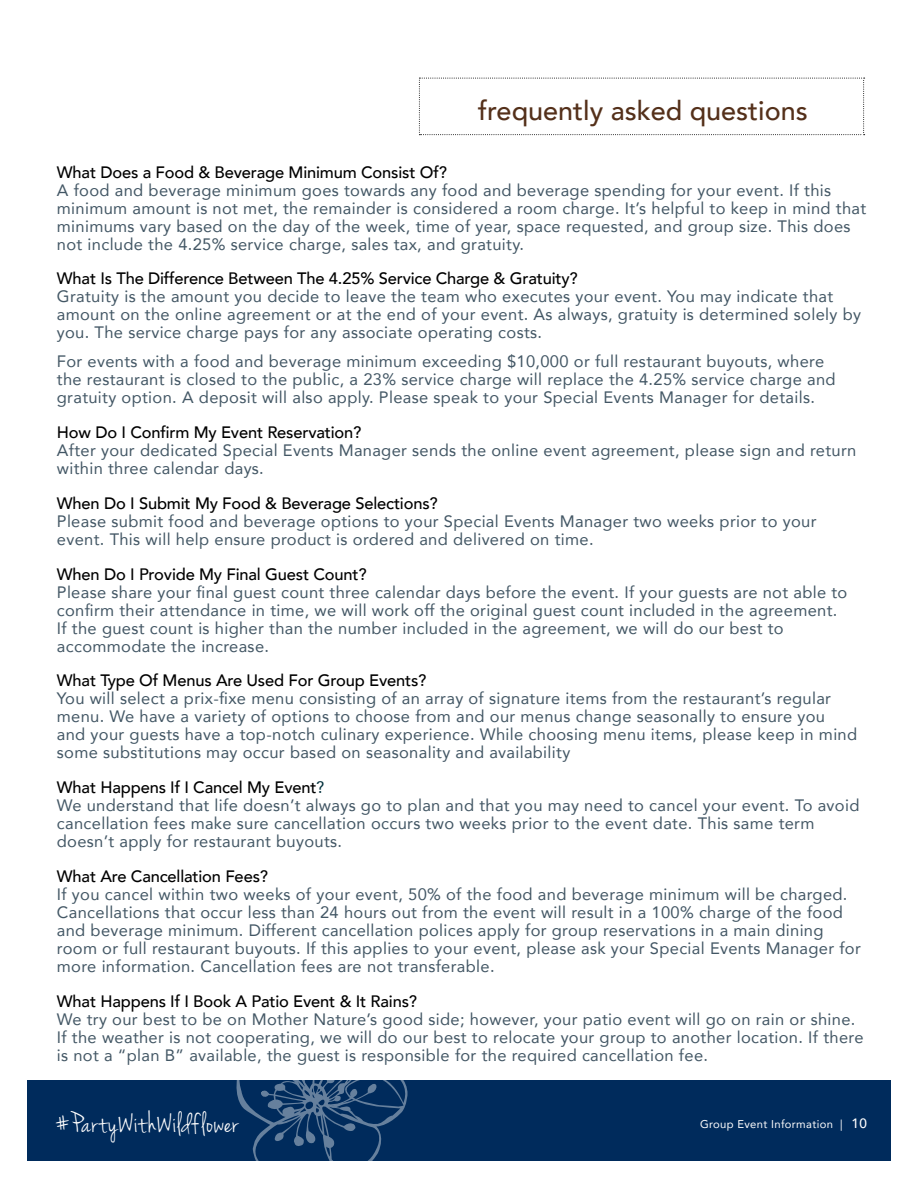
<style>
.page{position:relative;width:918px;height:1188px;background:#fff}
.page>*{position:absolute;margin:0;border:0;box-sizing:border-box;transform-origin:0 0}
.t1{font:30px "Jenna Sue";letter-spacing:.03em;color:#fff}
.t2{font:500 27px "Avenir";color:#54301a}
.t3{font:16.5px/18px "Avenir";letter-spacing:.02em;color:#435765}
.t4{font:500 16.5px "Avenir";letter-spacing:-.01em;color:#000}
.t5{font:11.25px "Avenir";letter-spacing:.03em;color:#fff}
.s1{font-weight:500;color:#000}
.s2{color:#002f3b}
.s3{font-weight:500;font-size:13.5px}
</style>
<div class="page">
<div style="left:27px;top:1080px;width:864px;height:81px;background:#002b5c"></div>
<svg style="left:236px;top:1080px;width:172px;height:81px"></svg>
<svg style="left:419px;top:78px;width:446px;height:57px"></svg>
<h2 class="t2" style="left:478px;top:87px;width:331px">frequently asked questions</h2>
<p class="t4" style="left:57px;top:158px;width:392px">What Does a Food &amp; Beverage Minimum Consist Of?</p>
<p class="t3" style="left:57px;top:180px;width:811px">A food and beverage minimum goes towards any food and beverage spending for your event. If this minimum amount is not met, the remainder is considered a room charge. It’s helpful to keep in mind that minimums vary based on the day of the week, time of year, space requested, and group size. This does not include the 4.25% service charge, sales tax, and gratuity.</p>
<p class="t4" style="left:57px;top:264px;width:522px">What Is The Difference Between The 4.25% Service Charge &amp; Gratuity?</p>
<p class="t3" style="left:57px;top:287px;width:806px">Gratuity is the amount you decide to leave the team who executes your event. You may indicate that amount on the online agreement or at the end of your event. As always, gratuity is determined solely by you. The service charge pays for any associate operating costs.</p>
<p class="t3" style="left:57px;top:352px;width:780px">For events with a food and beverage minimum exceeding $10,000 or full restaurant buyouts, where the restaurant is closed to the public, a 23% service charge will replace the 4.25% service charge and gratuity option. A deposit will also apply. Please speak to your Special Events Manager for details.</p>
<p class="t4" style="left:57px;top:418px;width:306px">How Do I Confirm My Event Reservation?</p>
<p class="t3" style="left:57px;top:441px;width:801px">After your dedicated Special Events Manager sends the online event agreement, please sign and return within three calendar days.</p>
<p class="t4" style="left:57px;top:489px;width:382px">When Do I Submit My Food &amp; Beverage Selections?</p>
<p class="t3" style="left:57px;top:512px;width:761px">Please submit food and beverage options to your Special Events Manager two weeks prior to your event. This will help ensure product is ordered and delivered on time.</p>
<p class="t4" style="left:57px;top:560px;width:311px">When Do I Provide My Final Guest Count?</p>
<p class="t3" style="left:57px;top:582px;width:792px">Please share your final guest count three calendar days before the event. If your guests are not able to confirm their attendance in time, we will work off the original guest count included in the agreement.<br>If the guest count is higher than the number included in the agreement, we will do our best to accommodate the increase.</p>
<p class="t4" style="left:57px;top:666px;width:371px">What Type Of Menus Are Used For Group Events?</p>
<p class="t3" style="left:57px;top:689px;width:802px">You will select a prix-fixe menu consisting of an array of signature items from the restaurant’s regular menu. We have a variety of options to choose from and our menus change seasonally to ensure you and your guests have a top-notch culinary experience. While choosing menu items, please keep in mind some substitutions may occur based on seasonality and availability</p>
<p class="t3" style="left:57px;top:778px;width:804px"><span class="s1">What Happens If I Cancel My Event</span><span class="s2">?<br></span>We understand that life doesn’t always go to plan and that you may need to cancel your event. To avoid cancellation fees make sure cancellation occurs two weeks prior to the event date. This same term doesn’t apply for restaurant buyouts.</p>
<p class="t4" style="left:57px;top:862px;width:213px">What Are Cancellation Fees?</p>
<p class="t3" style="left:57px;top:885px;width:805px">If you cancel within two weeks of your event, 50% of the food and beverage minimum will be charged.<br>Cancellations that occur less than 24 hours out from the event will result in a 100% charge of the food and beverage minimum. Different cancellation polices apply for group reservations in a main dining room or full restaurant buyouts. If this applies to your event, please ask your Special Events Manager for more information. Cancellation fees are not transferable.</p>
<p class="t4" style="left:57px;top:987px;width:362px">What Happens If I Book A Patio Event &amp; It Rains?</p>
<p class="t3" style="left:57px;top:1010px;width:808px">We try our best to be on Mother Nature’s good side; however, your patio event will go on rain or shine.<br>If the weather is not cooperating, we will do our best to relocate your group to another location. If there is not a “plan B” available, the guest is responsible for the required cancellation fee.</p>
<h1 class="t1" style="left:54px;top:1106px;width:186px">#PartyWithWildflower</h1>
<p class="t5" style="left:700px;top:1115px;width:168px">Group Event Information | <span class="s3">10</span></p>
</div>
